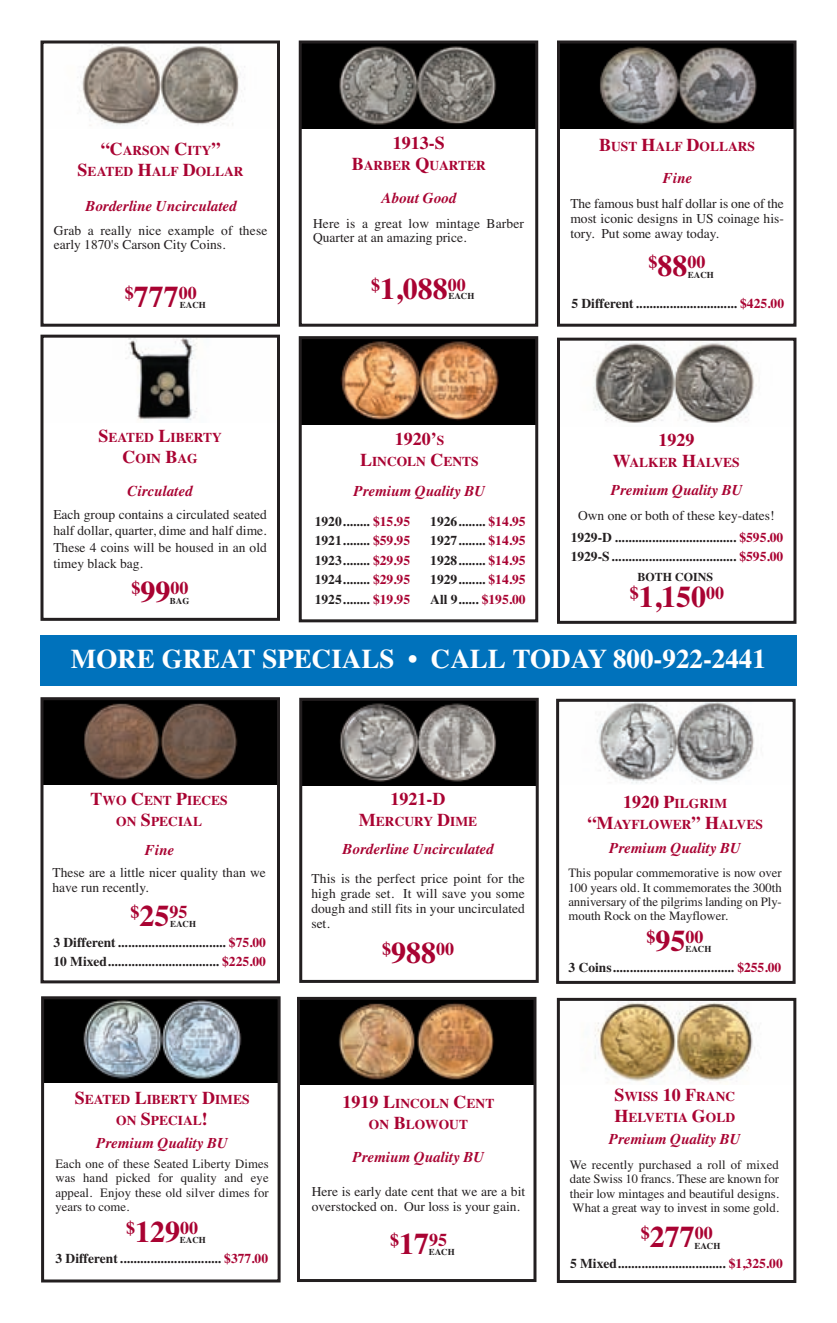
<style>
.page{position:relative;width:837px;height:1323px;background:#fff}
.page>*{position:absolute;margin:0;border:0;box-sizing:border-box;transform-origin:0 0}
.t1{font:700 30px "Times";color:#a90332}
.t2{font:700 27px "Times";color:#fff}
.t3{font:700 18px "Times";color:#a90332}
.t4{font:italic 700 15px "Times";color:#a90332}
.t5{font:700 13.5px/19.5px "Times";color:#231f20}
.t6{font:13.5px/15px "Times";color:#231f20}
.t7{font:700 13.5px/21px "Times";color:#a90332;text-align:center}
.t8{font:12.75px/14.2px "Times";color:#231f20;text-align:justify}
.t9{font:700 12px "Times";color:#231f20}
.t10{font:700 9px "Times";color:#231f20}
.s1{font-size:18px}
.s2{font-size:30px}
.s3{color:#a90332}
.s4{font-size:13.5px}
</style>
<div class="page">
<img style="left:77px;top:44px;width:168px;height:82px">
<div style="left:40px;top:40px;width:240px;height:287px;border:3px solid #231f20"></div>
<div style="left:40px;top:635px;width:757px;height:51px;background:#0072bc"></div>
<img style="left:44px;top:701px;width:232px;height:84px">
<div style="left:40px;top:697px;width:240px;height:286px;border:3px solid #231f20"></div>
<img style="left:45px;top:1000px;width:232px;height:82px">
<div style="left:41px;top:996px;width:240px;height:286px;border:3px solid #231f20"></div>
<img style="left:125px;top:339px;width:72px;height:82px">
<div style="left:40px;top:335px;width:240px;height:286px;border:3px solid #231f20"></div>
<img style="left:561px;top:44px;width:231px;height:84px">
<div style="left:557px;top:40px;width:239px;height:287px;border:3px solid #231f20"></div>
<img style="left:303px;top:702px;width:232px;height:83px">
<div style="left:299px;top:698px;width:240px;height:285px;border:3px solid #231f20"></div>
<img style="left:303px;top:44px;width:231px;height:84px">
<div style="left:299px;top:40px;width:239px;height:287px;border:3px solid #231f20"></div>
<img style="left:303px;top:340px;width:231px;height:84px">
<div style="left:299px;top:336px;width:239px;height:286px;border:3px solid #231f20"></div>
<img style="left:593px;top:343px;width:161px;height:80px">
<div style="left:557px;top:338px;width:239px;height:286px;border:3px solid #231f20"></div>
<img style="left:301px;top:1001px;width:231px;height:83px">
<div style="left:297px;top:997px;width:239px;height:285px;border:3px solid #231f20"></div>
<img style="left:597px;top:703px;width:157px;height:81px">
<div style="left:556px;top:699px;width:240px;height:285px;border:3px solid #231f20"></div>
<img style="left:594px;top:1002px;width:161px;height:81px">
<div style="left:557px;top:998px;width:239px;height:285px;border:3px solid #231f20"></div>
<p class="t7" style="left:78px;top:140px;width:168px"><span class="s1">“C</span>ARSON <span class="s1">C</span>ITY<span class="s1">”<br>S</span>EATED <span class="s1">H</span>ALF <span class="s1">D</span>OLLAR</p>
<p class="t4" style="left:85px;top:197px;width:153px">Borderline Uncirculated</p>
<p class="t6" style="left:54px;top:223px;width:215px;line-height:14.2px">Grab a really nice example of these early 1870's Carson City Coins.</p>
<h3 class="t3" style="left:125px;top:282px;width:73px">$<span class="s2">777</span>00</h3>
<p class="t10" style="left:180px;top:300px;width:28px">EACH</p>
<h3 class="t3" style="left:393px;top:133px;width:54px">1913-S</h3>
<p class="t7" style="left:352px;top:155px;width:136px"><span class="s1">B</span>ARBER <span class="s1">Q</span>UARTER</p>
<p class="t4" style="left:382px;top:189px;width:76px">About Good</p>
<p class="t6" style="left:313px;top:216px;width:212px;line-height:14.2px">Here is a great low mintage Barber<br>Quarter at an amazing price.</p>
<h1 class="t1" style="left:371px;top:271px;width:96px"><sup>$</sup>1,088<sup>00</sup></h1>
<p class="t10" style="left:448px;top:291px;width:28px">EACH</p>
<p class="t7" style="left:599px;top:136px;width:158px"><span class="s1">B</span>UST <span class="s1">H</span>ALF <span class="s1">D</span>OLLARS</p>
<p class="t4" style="left:663px;top:169px;width:31px">Fine</p>
<p class="t6" style="left:570px;top:195px;width:215px;text-align:justify">The famous bust half dollar is one of the most iconic designs in US coinage his&shy;tory. Put some away today.</p>
<h3 class="t3" style="left:649px;top:252px;width:58px">$<span class="s2">88</span>00</h3>
<p class="t10" style="left:688px;top:269px;width:28px">EACH</p>
<p class="t5" style="left:571px;top:294px;width:214px">5 Different .............................. <span class="s3">$425.00</span></p>
<p class="t7" style="left:98px;top:427px;width:125px"><span class="s1">S</span>EATED <span class="s1">L</span>IBERTY<br><span class="s1">C</span>OIN <span class="s1">B</span>AG</p>
<p class="t4" style="left:128px;top:482px;width:67px">Circulated</p>
<p class="t6" style="left:53px;top:506px;width:215px;line-height:16.5px;text-align:justify">Each group contains a circulated seated half dollar, quarter, dime and half dime.<br>These 4 coins will be housed in an old timey black bag.</p>
<h3 class="t3" style="left:132px;top:577px;width:58px">$<span class="s2">99</span>00</h3>
<p class="t10" style="left:170px;top:596px;width:21px">BAG</p>
<h3 class="t3" style="left:395px;top:428px;width:51px">1920’<span class="s4">S</span></h3>
<p class="t7" style="left:360px;top:451px;width:120px"><span class="s1">L</span>INCOLN <span class="s1">C</span>ENTS</p>
<p class="t4" style="left:354px;top:482px;width:133px">Premium Quality BU</p>
<p class="t5" style="left:315px;top:511px;width:97px;text-align:justify">1920........ <span class="s3">$15.95<br></span>1921........ <span class="s3">$59.95<br></span>1923........ <span class="s3">$29.95<br></span>1924........ <span class="s3">$29.95<br></span>1925........ <span class="s3">$19.95</span></p>
<p class="t5" style="left:430px;top:511px;width:97px;text-align:justify">1926........ <span class="s3">$14.95<br></span>1927........ <span class="s3">$14.95<br></span>1928........ <span class="s3">$14.95<br></span>1929........ <span class="s3">$14.95<br></span>All 9...... <span class="s3">$195.00</span></p>
<h3 class="t3" style="left:658px;top:429px;width:37px">1929</h3>
<p class="t7" style="left:613px;top:452px;width:128px"><span class="s1">W</span>ALKER <span class="s1">H</span>ALVES</p>
<p class="t4" style="left:611px;top:481px;width:133px">Premium Quality BU</p>
<p class="t5" style="left:571px;top:527px;width:214px">1929-D .................................... <span class="s3">$595.00<br></span>1929-S..................................... <span class="s3">$595.00</span></p>
<p class="t9" style="left:638px;top:570px;width:77px">BOTH COINS</p>
<p class="t6" style="left:578px;top:508px;width:198px">Own one or both of these key-dates!</p>
<h1 class="t1" style="left:630px;top:579px;width:96px"><sup>$</sup>1,150<sup>00</sup></h1>
<h2 class="t2" style="left:71px;top:643px;width:697px">MORE GREAT SPECIALS • CALL TODAY 800-922-2441</h2>
<p class="t7" style="left:91px;top:790px;width:139px"><span class="s1">T</span>WO <span class="s1">C</span>ENT <span class="s1">P</span>IECES<br>ON <span class="s1">S</span>PECIAL</p>
<p class="t4" style="left:145px;top:841px;width:31px">Fine</p>
<p class="t6" style="left:52px;top:866px;width:215px;line-height:14.2px">These are a little nicer quality than we have run recently.</p>
<h3 class="t3" style="left:131px;top:901px;width:59px">$<span class="s2">25</span>95</h3>
<p class="t10" style="left:170px;top:918px;width:28px">EACH</p>
<p class="t5" style="left:53px;top:932px;width:214px">3 Different ................................ <span class="s3">$75.00<br></span>10 Mixed................................. <span class="s3">$225.00</span></p>
<h3 class="t3" style="left:391px;top:788px;width:56px">1921-D</h3>
<p class="t7" style="left:359px;top:811px;width:120px"><span class="s1">M</span>ERCURY <span class="s1">D</span>IME</p>
<p class="t4" style="left:343px;top:840px;width:153px">Borderline Uncirculated</p>
<p class="t6" style="left:311px;top:871px;width:215px;text-align:justify">This is the perfect price point for the high grade set. It will save you some dough and still fits in your uncirculated set.</p>
<h3 class="t3" style="left:382px;top:938px;width:73px">$<span class="s2">988</span>00</h3>
<p class="t7" style="left:587px;top:793px;width:177px"><span class="s1">1920 P</span>ILGRIM <span class="s1">“M</span>AYFLOWER<span class="s1">” H</span>ALVES</p>
<p class="t4" style="left:609px;top:839px;width:133px">Premium Quality BU</p>
<p class="t8" style="left:568px;top:866px;width:215px">This popular commemorative is now over 100 years old. It commemorates the 300th anniversary of the pilgrims landing on Ply&shy;mouth Rock on the Mayflower.</p>
<h3 class="t3" style="left:647px;top:926px;width:58px">$<span class="s2">95</span>00</h3>
<p class="t10" style="left:685px;top:944px;width:28px">EACH</p>
<p class="t5" style="left:569px;top:958px;width:214px">3 Coins.................................... <span class="s3">$255.00</span></p>
<p class="t7" style="left:75px;top:1089px;width:176px"><span class="s1">S</span>EATED <span class="s1">L</span>IBERTY <span class="s1">D</span>IMES<br>ON <span class="s1">S</span>PECIAL<span class="s1">!</span></p>
<p class="t4" style="left:96px;top:1134px;width:133px">Premium Quality BU</p>
<p class="t8" style="left:55px;top:1157px;width:215px">Each one of these Seated Liberty Dimes was hand picked for quality and eye appeal. Enjoy these old silver dimes for years to come.</p>
<h3 class="t3" style="left:126px;top:1217px;width:74px">$<span class="s2">129</span>00</h3>
<p class="t10" style="left:180px;top:1235px;width:28px">EACH</p>
<p class="t5" style="left:56px;top:1248px;width:214px">3 Different .............................. <span class="s3">$377.00</span></p>
<p class="t7" style="left:343px;top:1093px;width:153px"><span class="s1">1919 L</span>INCOLN <span class="s1">C</span>ENT<br>ON <span class="s1">B</span>LOWOUT</p>
<p class="t4" style="left:353px;top:1148px;width:133px">Premium Quality BU</p>
<p class="t6" style="left:312px;top:1184px;width:215px">Here is early date cent that we are a bit overstocked on. Our loss is your gain.</p>
<h3 class="t3" style="left:390px;top:1229px;width:58px">$<span class="s2">17</span>95</h3>
<p class="t10" style="left:429px;top:1247px;width:28px">EACH</p>
<p class="t7" style="left:614px;top:1086px;width:122px;text-align:left"><span class="s1">S</span>WISS <span class="s1">10 F</span>RANC<br><span class="s1">H</span>ELVETIA <span class="s1">G</span>OLD</p>
<p class="t4" style="left:609px;top:1130px;width:133px">Premium Quality BU</p>
<p class="t8" style="left:570px;top:1158px;width:210px">We recently purchased a roll of mixed date Swiss 10 francs. These are known for their low mintages and beautiful designs.<br>What a great way to invest in some gold.</p>
<h3 class="t3" style="left:641px;top:1222px;width:73px">$<span class="s2">277</span>00</h3>
<p class="t10" style="left:694px;top:1240px;width:28px">EACH</p>
<p class="t5" style="left:570px;top:1254px;width:214px">5 Mixed................................ <span class="s3">$1,325.00</span></p>
</div>
